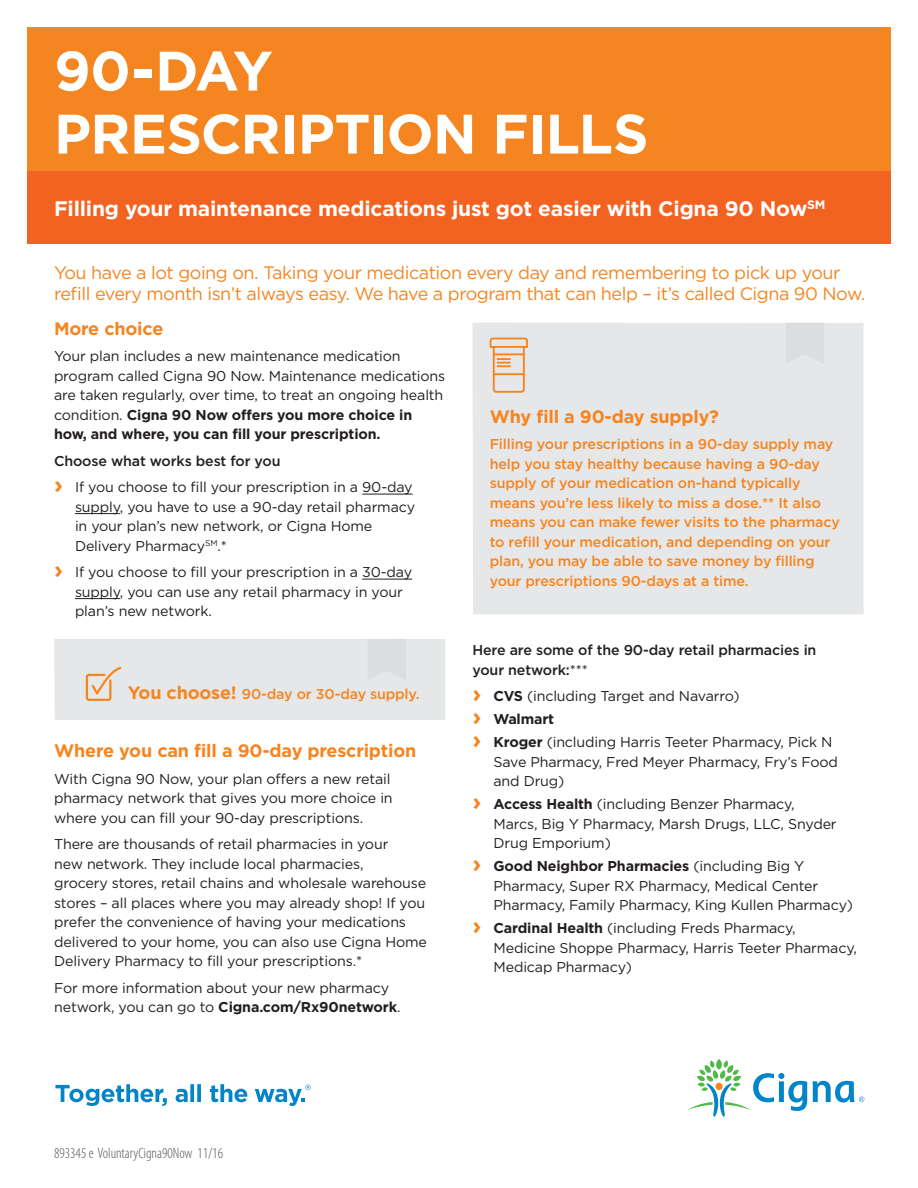
<style>
.page{position:relative;width:918px;height:1188px;background:#fff}
.page>*{position:absolute;margin:0;border:0;box-sizing:border-box;transform-origin:0 0}
.Headline_bold_40_45{font:700 55.5px/63px "Gotham";letter-spacing:-.015em;color:#fff}
.Subheadline_bold_14{font:700 21px "Gotham";letter-spacing:-.01em;color:#fff}
.Intro_body_copy_medi{font:18px/21px "Gotham";letter-spacing:-.025em;color:#f58520}
.Subhead_body_bold_12{font:700 18px "Gotham";letter-spacing:-.01em;color:#f58520}
.Legal_copy_Cat{font:300 condensed 15px "Myriad Pro";color:#57585a}
.Body_copy__book_9_5{font:14.25px/19.5px "Gotham";letter-spacing:-.01em;color:#231f20}
.Bullet_copy_book_9_5{font:14.25px/19.5px "Gotham";letter-spacing:-.01em;color:#231f20}
.Sidebar_copy_medium{font:500 14.25px/19.5px "Gotham";letter-spacing:-.01em;color:#f58520}
.Body_copy__book_9_5-2{font:500 14.25px/19.5px "Gotham";letter-spacing:-.01em;color:#231f20}
.Subhead_body_bold_12-2{font:500 14.25px "Gotham";letter-spacing:-.01em;color:#f58520}
.Bullet_copy_book_9_5-2{font:700 14.25px "Gotham";letter-spacing:-.01em;color:#231f20}
.s1{font-weight:700}
.s2{font-weight:700;font-size:24px;color:#f58520}
.s3{font-weight:700;font-size:18px}
.s4{font-weight:400}
.s5{font-size:24px;color:#f58520}
</style>
<div class="page">
<div style="left:27px;top:27px;width:864px;height:212px;background:#f58520"></div>
<div style="left:27px;top:172px;width:864px;height:72px;background:#f26221"></div>
<hr style="left:362px;top:494px;width:51px;height:1px;background:#231f20">
<hr style="left:75px;top:513px;width:45px;height:1px;background:#231f20">
<hr style="left:362px;top:579px;width:50px;height:1px;background:#231f20">
<hr style="left:75px;top:598px;width:45px;height:1px;background:#231f20">
<div style="left:472px;top:323px;width:392px;height:291px;background:#e6e7e9"></div>
<svg style="left:786px;top:323px;width:38px;height:41px;background:#dddee0"></svg>
<svg style="left:489px;top:337px;width:40px;height:57px;background:#e9ceb6"></svg>
<div style="left:54px;top:639px;width:391px;height:81px;background:#e6e7e9"></div>
<svg style="left:55px;top:1084px;width:112px;height:22px"></svg>
<svg style="left:176px;top:1084px;width:25px;height:18px"></svg>
<svg style="left:210px;top:1084px;width:37px;height:18px"></svg>
<svg style="left:255px;top:1085px;width:56px;height:21px"></svg>
<svg style="left:688px;top:1059px;width:176px;height:58px"></svg>
<p class="Headline_bold_40_45" style="left:54px;top:38px;width:596px">90-DAY<br>PRESCRIPTION FILLS</p>
<p class="Subheadline_bold_14" style="left:54px;top:196px;width:773px">Filling your maintenance medications just got easier with Cigna 90 Now<sup>SM</sup></p>
<p class="Intro_body_copy_medi" style="left:54px;top:262px;width:813px">You have a lot going on. Taking your medication every day and remembering to pick up your refill every month isn’t always easy. We have a program that can help – it’s called Cigna 90 Now.</p>
<p class="Subhead_body_bold_12" style="left:54px;top:318px;width:111px">More choice</p>
<p class="Body_copy__book_9_5" style="left:54px;top:346px;width:393px">Your plan includes a new maintenance medication program called Cigna 90 Now. Maintenance medications are taken regularly, over time, to treat an ongoing health condition. <span class="s1">Cigna 90 Now offers you more choice in how, and where, you can fill your prescription.</span></p>
<p class="Body_copy__book_9_5-2" style="left:54px;top:451px;width:228px">Choose what works best for you</p>
<p class="Bullet_copy_book_9_5" style="left:75px;top:477px;width:342px;text-indent:-21px"><span class="s2">›</span> If you choose to fill your prescription in a 90-day supply, you have to use a 90-day retail pharmacy in your plan’s new network, or Cigna Home Delivery Pharmacy<sup>SM</sup>.*</p>
<p class="Bullet_copy_book_9_5" style="left:75px;top:562px;width:339px;text-indent:-21px"><span class="s2">›</span> If you choose to fill your prescription in a 30-day supply, you can use any retail pharmacy in your plan’s new network.</p>
<p class="Subhead_body_bold_12-2" style="left:128px;top:685px;width:293px"><span class="s3">You choose!</span> 90-day or 30-day supply.</p>
<p class="Subhead_body_bold_12" style="left:54px;top:741px;width:364px">Where you can fill a 90-day prescription</p>
<p class="Body_copy__book_9_5" style="left:54px;top:769px;width:340px">With Cigna 90 Now, your plan offers a new retail pharmacy network that gives you more choice in where you can fill your 90-day prescriptions.</p>
<p class="Body_copy__book_9_5" style="left:54px;top:834px;width:374px">There are thousands of retail pharmacies in your<br>new network. They include local pharmacies,<br>grocery stores, retail chains and wholesale warehouse stores – all places where you may already shop! If you prefer the convenience of having your medications delivered to your home, you can also use Cigna Home Delivery Pharmacy to fill your prescriptions.*</p>
<p class="Body_copy__book_9_5" style="left:54px;top:978px;width:348px">For more information about your new pharmacy network, you can go to <span class="s1">Cigna.com/Rx90network</span>.</p>
<p class="Subhead_body_bold_12" style="left:490px;top:406px;width:231px">Why fill a 90-day supply?</p>
<p class="Sidebar_copy_medium" style="left:490px;top:434px;width:352px">Filling your prescriptions in a 90-day supply may help you stay healthy because having a 90-day supply of your medication on-hand typically means you’re less likely to miss a dose.** It also means you can make fewer visits to the pharmacy to refill your medication, and depending on your plan, you may be able to save money by filling your prescriptions 90-days at a time.</p>
<p class="Body_copy__book_9_5-2" style="left:472px;top:640px;width:345px">Here are some of the 90-day retail pharmacies in your network:<span class="s4">***</span></p>
<p class="Bullet_copy_book_9_5" style="left:472px;top:686px;width:269px"><span class="s2">›</span> <span class="s1">CVS</span> (including Target and Navarro)</p>
<p class="Bullet_copy_book_9_5-2" style="left:472px;top:711px;width:83px"><span class="s5">›</span> Walmart</p>
<p class="Bullet_copy_book_9_5" style="left:494px;top:732px;width:346px;text-indent:-21px"><span class="s2">›</span> <span class="s1">Kroger</span> (including Harris Teeter Pharmacy, Pick N<br>Save Pharmacy, Fred Meyer Pharmacy, Fry’s Food and Drug)</p>
<p class="Bullet_copy_book_9_5" style="left:494px;top:794px;width:345px;text-indent:-21px"><span class="s2">›</span> <span class="s1">Access Health</span> (including Benzer Pharmacy,<br>Marcs, Big Y Pharmacy, Marsh Drugs, LLC, Snyder<br>Drug Emporium)</p>
<p class="Bullet_copy_book_9_5" style="left:494px;top:856px;width:361px;text-indent:-21px"><span class="s2">›</span> <span class="s1">Good Neighbor Pharmacies</span> (including Big Y<br>Pharmacy, Super RX Pharmacy, Medical Center<br>Pharmacy, Family Pharmacy, King Kullen Pharmacy)</p>
<p class="Bullet_copy_book_9_5" style="left:494px;top:918px;width:365px;text-indent:-21px"><span class="s2">›</span> <span class="s1">Cardinal Health</span> (including Freds Pharmacy,<br>Medicine Shoppe Pharmacy, Harris Teeter Pharmacy,<br>Medicap Pharmacy)</p>
<p class="Legal_copy_Cat" style="left:54px;top:1145px;width:171px">893345 e VoluntaryCigna90Now 11/16</p>
</div>
